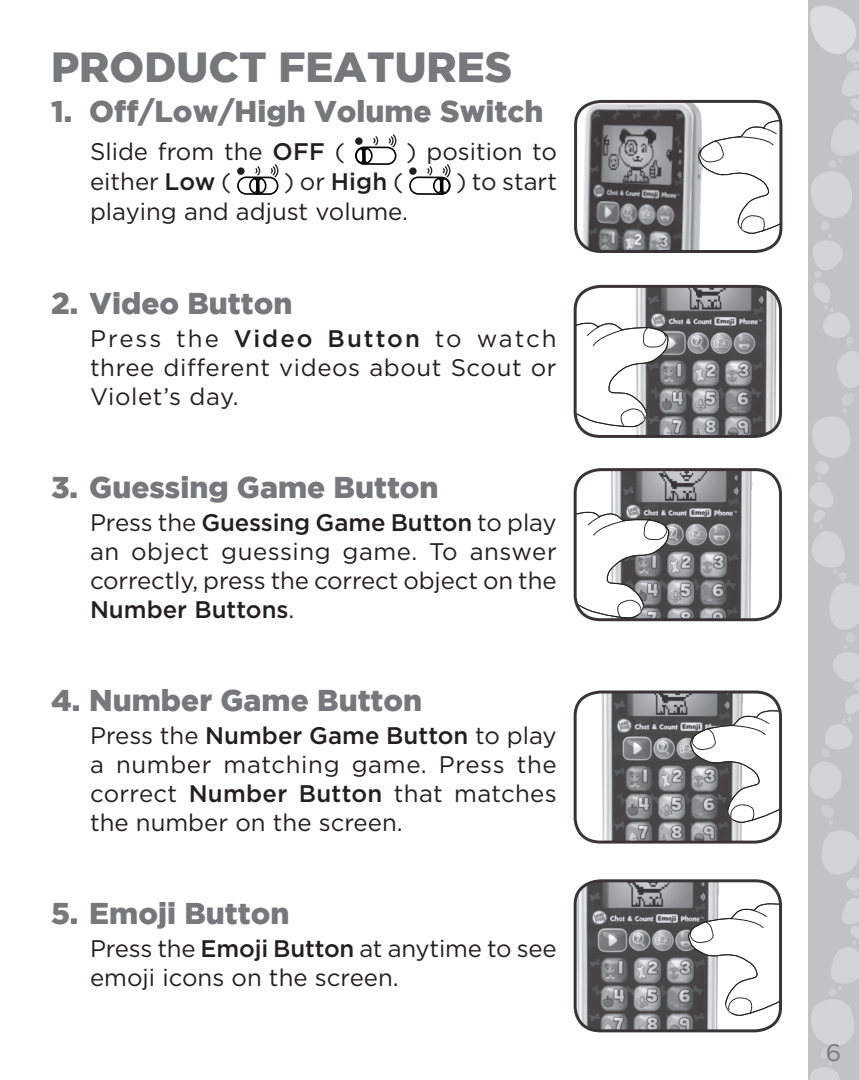
<style>
.page{position:relative;width:859px;height:1080px;background:#fff}
.page>*{position:absolute;margin:0;border:0;box-sizing:border-box;transform-origin:0 0}
.LF_Title_01{font:900 42px "Gotham";color:#76787b}
.LF_Title_01-2{font:900 30px "Gotham";color:#76787b}
.LF_Text_01{font:24px/28.8px "Gotham HTF";color:#231f20;text-align:justify}
.t1{font:24px "Gotham HTF";color:#76787b}
.s1{font-weight:500}
</style>
<div class="page">
<svg style="left:808px;top:0;width:51px;height:1080px;background:#c7c8ca"></svg>
<svg style="left:355px;top:134px;width:41px;height:31px"></svg>
<div style="left:355px;top:137px;width:8px;height:8px;background:#231f20;border-radius:50%"></div>
<svg style="left:237px;top:164px;width:42px;height:31px"></svg>
<div style="left:237px;top:167px;width:8px;height:8px;background:#231f20;border-radius:50%"></div>
<svg style="left:409px;top:164px;width:42px;height:31px"></svg>
<div style="left:409px;top:167px;width:8px;height:8px;background:#231f20;border-radius:50%"></div>
<img style="left:576px;top:104px;width:126px;height:147px">
<svg style="left:698px;top:120px;width:80px;height:114px"></svg>
<div style="left:574px;top:100px;width:208px;height:153px;border:3px solid #231f20;border-radius:25px"></div>
<img style="left:628px;top:286px;width:152px;height:148px">
<svg style="left:575px;top:323px;width:93px;height:104px"></svg>
<div style="left:574px;top:285px;width:208px;height:153px;border:3px solid #231f20;border-radius:25px"></div>
<img style="left:578px;top:470px;width:202px;height:150px">
<svg style="left:575px;top:512px;width:94px;height:107px"></svg>
<div style="left:574px;top:468px;width:208px;height:153px;border:3px solid #231f20;border-radius:25px"></div>
<img style="left:575px;top:692px;width:198px;height:148px">
<svg style="left:690px;top:710px;width:88px;height:113px"></svg>
<div style="left:574px;top:691px;width:208px;height:153px;border:3px solid #231f20;border-radius:25px"></div>
<img style="left:575px;top:883px;width:145px;height:148px">
<svg style="left:688px;top:903px;width:90px;height:113px"></svg>
<div style="left:574px;top:879px;width:208px;height:153px;border:3px solid #231f20;border-radius:25px"></div>
<p class="LF_Title_01" style="left:51px;top:43px;width:463px">PRODUCT FEATURES</p>
<p class="LF_Title_01-2" style="left:51px;top:94px;width:494px">1. Off/Low/High Volume Switch</p>
<p class="LF_Text_01" style="left:90px;top:137px;width:257px">Slide from the <span class="s1">OFF</span> (</p>
<p class="LF_Text_01" style="left:406px;top:137px;width:152px">) position to</p>
<p class="LF_Text_01" style="left:90px;top:167px;width:143px">either <span class="s1">Low</span> (</p>
<p class="LF_Text_01" style="left:284px;top:167px;width:121px">) or <span class="s1">High</span> (</p>
<p class="LF_Text_01" style="left:456px;top:167px;width:103px">) to start</p>
<p class="LF_Text_01" style="left:90px;top:197px;width:320px">playing and adjust volume.</p>
<p class="LF_Title_01-2" style="left:51px;top:286px;width:243px">2. Video Button</p>
<p class="LF_Text_01" style="left:90px;top:324px;width:468px">Press the <span class="s1">Video Button</span> to watch three different videos about Scout or Violet’s day.</p>
<p class="LF_Title_01-2" style="left:51px;top:470px;width:389px">3. Guessing Game Button</p>
<p class="LF_Text_01" style="left:90px;top:508px;width:468px">Press the <span class="s1">Guessing Game Button</span> to play an object guessing game. To answer correctly, press the correct object on the <span class="s1">Number Buttons</span>.</p>
<p class="LF_Title_01-2" style="left:51px;top:683px;width:373px">4. Number Game Button</p>
<p class="LF_Text_01" style="left:90px;top:721px;width:468px">Press the <span class="s1">Number Game Button</span> to play a number matching game. Press the correct <span class="s1">Number Button</span> that matches the number on the screen.</p>
<p class="LF_Title_01-2" style="left:51px;top:896px;width:240px">5. Emoji Button</p>
<p class="LF_Text_01" style="left:90px;top:934px;width:468px">Press the <span class="s1">Emoji Button</span> at anytime to see emoji icons on the screen.</p>
<p class="t1" style="left:826px;top:1039px;width:17px">6</p>
</div>
